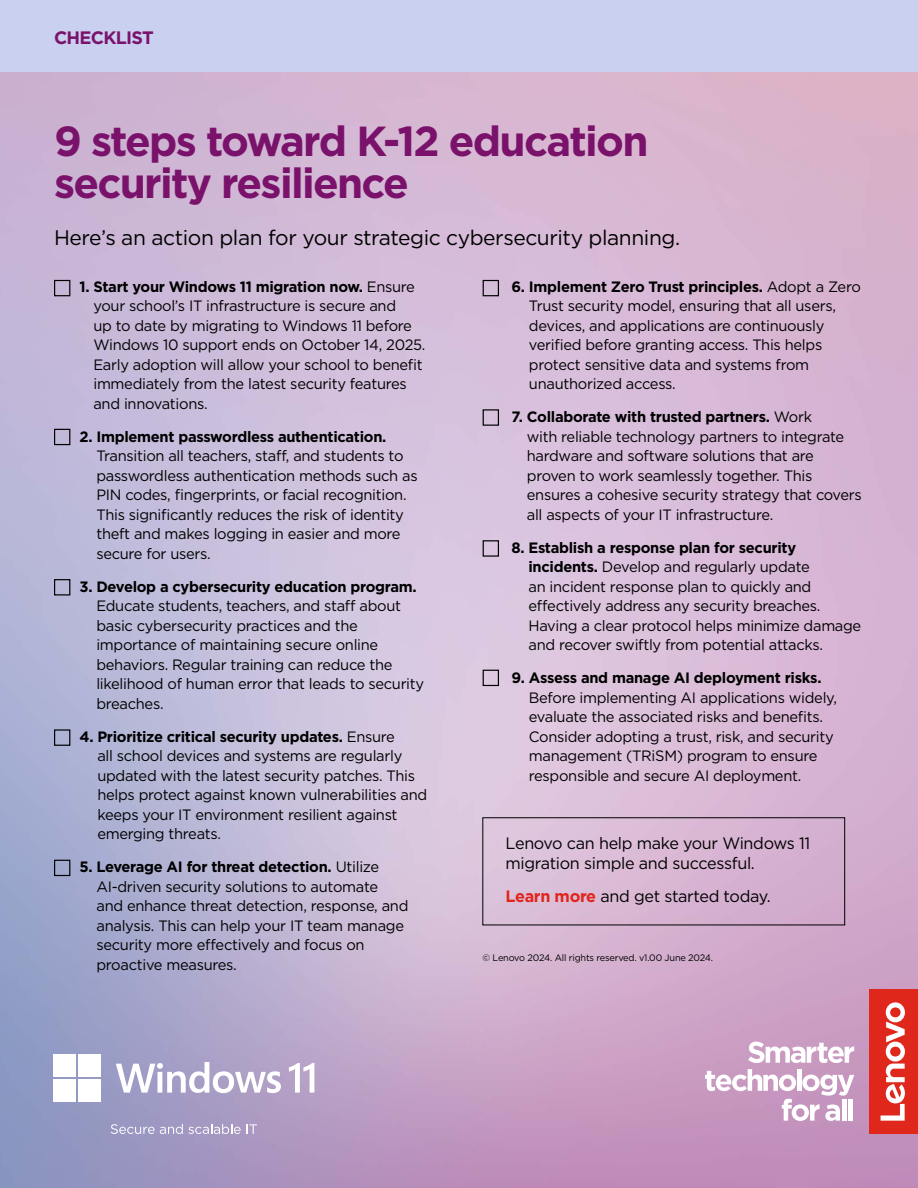
<style>
.page{position:relative;width:918px;height:1188px;background:#fff}
.page>*{position:absolute;margin:0;border:0;box-sizing:border-box;transform-origin:0 0}
.t1{font:700 42px/42px "Gotham";letter-spacing:-.04em;color:#7a126b}
.t2{font:21px "Gotham";letter-spacing:-.02em;color:#000}
.t3{font:700 18px "Gotham";letter-spacing:-.04em;color:#7a126b}
.t4{font:16.5px/19.5px "Gotham";letter-spacing:-.02em;color:#000}
.t5{font:15px/19.5px "Gotham";letter-spacing:-.02em;color:#000}
.t6{font:700 15px "Gotham";letter-spacing:-.02em;color:#000}
.t7{font:9.3px "Gotham";letter-spacing:-.02em;color:#000}
.s1{font-weight:700}
.s2{font-weight:700;color:#e1251b}
</style>
<div class="page">
<img style="left:0;top:71px;width:918px;height:1117px">
<div style="left:0;top:0;width:918px;height:71px;background:#c9d0f0"></div>
<svg style="left:53px;top:578px;width:18px;height:18px"></svg>
<svg style="left:53px;top:428px;width:18px;height:18px"></svg>
<svg style="left:53px;top:279px;width:18px;height:18px"></svg>
<svg style="left:482px;top:279px;width:18px;height:18px"></svg>
<svg style="left:482px;top:409px;width:18px;height:17px"></svg>
<svg style="left:748px;top:1042px;width:106px;height:21px"></svg>
<svg style="left:705px;top:1069px;width:149px;height:52px"></svg>
<hr style="left:842px;top:1099px;width:4px;height:22px;background:#fff">
<div style="left:848px;top:1099px;width:5px;height:22px;background:#fff"></div>
<div style="left:870px;top:990px;width:48px;height:144px;background:#df271c"></div>
<svg style="left:881px;top:1002px;width:24px;height:119px"></svg>
<svg style="left:53px;top:729px;width:18px;height:17px"></svg>
<svg style="left:53px;top:859px;width:18px;height:18px"></svg>
<svg style="left:482px;top:540px;width:18px;height:17px"></svg>
<svg style="left:482px;top:669px;width:18px;height:18px"></svg>
<div style="left:53px;top:1054px;width:23px;height:23px;background:#fff"></div>
<div style="left:78px;top:1054px;width:23px;height:23px;background:#fff"></div>
<div style="left:53px;top:1079px;width:23px;height:23px;background:#fff"></div>
<div style="left:78px;top:1079px;width:23px;height:23px;background:#fff"></div>
<svg style="left:116px;top:1062px;width:165px;height:31px"></svg>
<svg style="left:289px;top:1063px;width:25px;height:30px"></svg>
<svg style="left:111px;top:1124px;width:130px;height:10px"></svg>
<svg style="left:247px;top:1124px;width:10px;height:10px"></svg>
<p class="t3" style="left:54px;top:26px;width:101px">CHECKLIST</p>
<h1 class="t1" style="left:54px;top:119px;width:596px">9 steps toward K-12 education security resilience</h1>
<h2 class="t2" style="left:54px;top:225px;width:628px">Here’s an action plan for your strategic cybersecurity planning.</h2>
<p class="t5" style="left:93px;top:277px;width:334px;text-indent:-14px"><span class="s1">1. Start your Windows 11 migration now.</span> Ensure your school’s IT infrastructure is secure and<br>up to date by migrating to Windows 11 before Windows 10 support ends on October 14, 2025.<br>Early adoption will allow your school to benefit immediately from the latest security features and innovations.</p>
<p class="t6" style="left:80px;top:427px;width:308px">2. Implement passwordless authentication.</p>
<p class="t5" style="left:96px;top:446px;width:323px">Transition all teachers, staff, and students to passwordless authentication methods such as PIN codes, fingerprints, or facial recognition.<br>This significantly reduces the risk of identity theft and makes logging in easier and more secure for users.</p>
<p class="t6" style="left:80px;top:577px;width:339px">3. Develop a cybersecurity education program.</p>
<p class="t5" style="left:96px;top:596px;width:329px">Educate students, teachers, and staff about basic cybersecurity practices and the importance of maintaining secure online behaviors. Regular training can reduce the likelihood of human error that leads to security breaches.</p>
<p class="t5" style="left:97px;top:727px;width:331px;text-indent:-18px"><span class="s1">4. Prioritize critical security updates.</span> Ensure<br>all school devices and systems are regularly updated with the latest security patches. This helps protect against known vulnerabilities and keeps your IT environment resilient against emerging threats.</p>
<p class="t5" style="left:96px;top:857px;width:313px;text-indent:-17px"><span class="s1">5. Leverage AI for threat detection.</span> Utilize AI-driven security solutions to automate and enhance threat detection, response, and analysis. This can help your IT team manage security more effectively and focus on proactive measures.</p>
<p class="t5" style="left:529px;top:277px;width:333px;text-indent:-17px"><span class="s1">6. Implement Zero Trust principles.</span> Adopt a Zero Trust security model, ensuring that all users, devices, and applications are continuously verified before granting access. This helps protect sensitive data and systems from unauthorized access.</p>
<p class="t5" style="left:527px;top:407px;width:337px;text-indent:-15px"><span class="s1">7. Collaborate with trusted partners.</span> Work<br>with reliable technology partners to integrate hardware and software solutions that are proven to work seamlessly together. This ensures a cohesive security strategy that covers all aspects of your IT infrastructure.</p>
<p class="t5" style="left:529px;top:538px;width:334px;text-indent:-17px"><span class="s1">8. Establish a response plan for security incidents.</span> Develop and regularly update<br>an incident response plan to quickly and effectively address any security breaches.<br>Having a clear protocol helps minimize damage and recover swiftly from potential attacks.</p>
<p class="t6" style="left:512px;top:668px;width:312px">9. Assess and manage AI deployment risks.</p>
<p class="t5" style="left:529px;top:688px;width:310px">Before implementing AI applications widely, evaluate the associated risks and benefits.<br>Consider adopting a trust, risk, and security management (TRiSM) program to ensure responsible and secure AI deployment.</p>
<p class="t4" style="left:506px;top:833px;width:306px">Lenovo can help make your Windows 11 migration simple and successful.</p>
<p class="t4" style="left:506px;top:886px;width:267px"><span class="s2">Learn more</span> and get started today.</p>
<p class="t7" style="left:483px;top:952px;width:232px">© Lenovo 2024. All rights reserved. v1.00 June 2024.</p>
</div>
